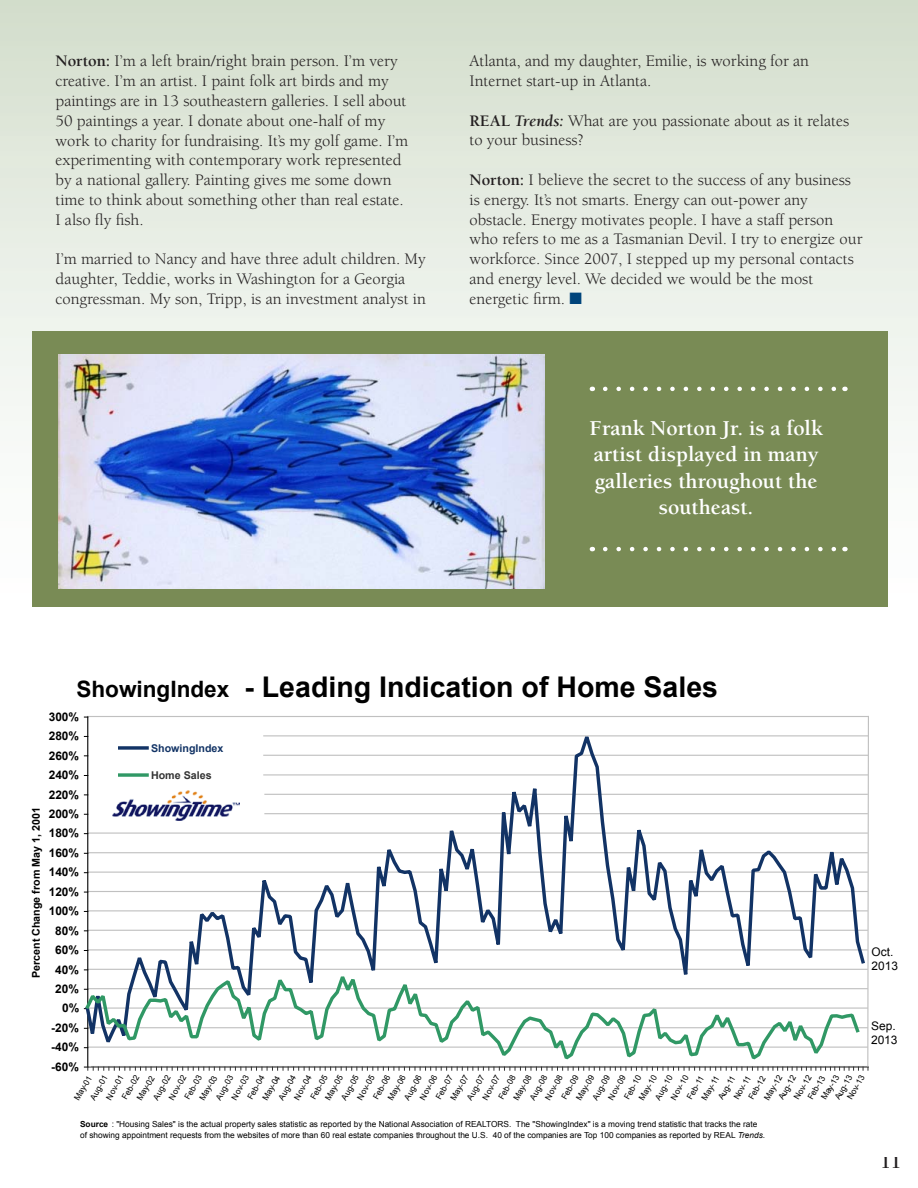
<style>
.page{position:relative;width:918px;height:1188px;background:#fff}
.page>*{position:absolute;margin:0;border:0;box-sizing:border-box;transform-origin:0 0}
.t1{font:700 28.5px "Arial";color:#000}
.t2{font:700 21.75px/26.1px "Berkeley";color:#fff;text-align:center}
.t3{font:700 18.75px "Berkeley";color:#231f20}
.t4{font:16.5px/19.8px "Berkeley";color:#231f20}
.t5{font:700 11.85px "Arial";color:#000}
.t6{font:11.85px/14.2px "Arial";color:#000}
.t7{font:700 10.65px "Arial";color:#000}
.t8{font:700 10.65px "Arial";color:#123365}
.t9{font:700 10.65px "Arial";color:#333}
.t10{font:8.4px/13.5px "Arial";color:#000}
.t11{font:8.25px/10.8px "Arial";color:#000}
.s1{font-weight:700}
.s2{font-weight:700;font-style:italic}
.s3{color:#00447b}
.s4{font-size:22.5px}
.s5{font-style:italic}
</style>
<div class="page">
<svg style="left:84px;top:716px;width:785px;height:354px"></svg>
<div style="left:0;top:0;width:918px;height:638px;background:linear-gradient(to bottom,#d6e0cf,#fff)"></div>
<div style="left:32px;top:331px;width:856px;height:276px;background:#798b55"></div>
<img style="left:58px;top:354px;width:486px;height:234px">
<svg style="left:605px;top:387px;width:231px;height:4px"></svg>
<svg style="left:605px;top:547px;width:231px;height:4px"></svg>
<p class="t4" style="left:56px;top:52px;width:354px"><span class="s1">Norton:</span> I’m a left brain/right brain person. I’m very creative. I’m an artist. I paint folk art birds and my paintings are in 13 southeastern galleries. I sell about 50 paintings a year. I donate about one-half of my work to charity for fundraising. It’s my golf game. I’m experimenting with contemporary work represented by a national gallery. Painting gives me some down time to think about something other than real estate.<br>I also fly fish.</p>
<p class="t4" style="left:56px;top:250px;width:372px">I’m married to Nancy and have three adult children. My daughter, Teddie, works in Washington for a Georgia congressman. My son, Tripp, is an investment analyst in</p>
<p class="t4" style="left:470px;top:52px;width:341px">Atlanta, and my daughter, Emilie, is working for an<br>Internet start-up in Atlanta.</p>
<p class="t4" style="left:470px;top:111px;width:381px"><span class="s1">REAL</span> <span class="s2">Trends:</span> What are you passionate about as it relates to your business?</p>
<p class="t4" style="left:470px;top:170px;width:395px"><span class="s1">Norton:</span> I believe the secret to the success of any business is energy. It’s not smarts. Energy can out-power any obstacle. Energy motivates people. I have a staff person who refers to me as a Tasmanian Devil. I try to energize our workforce. Since 2007, I stepped up my personal contacts and energy level. We decided we would be the most energetic firm. <span class="s3">■</span></p>
<p class="t2" style="left:590px;top:416px;width:235px">Frank Norton Jr. is a folk artist displayed in many galleries throughout the southeast.</p>
<p class="t1" style="left:76px;top:668px;width:643px"><span class="s4">ShowingIndex</span> - Leading Indication of Home Sales</p>
<p class="t5" style="left:49px;top:709px;width:32px">300%</p>
<p class="t5" style="left:49px;top:728px;width:32px">280%</p>
<p class="t5" style="left:49px;top:747px;width:32px">260%</p>
<p class="t5" style="left:49px;top:767px;width:32px">240%</p>
<p class="t5" style="left:49px;top:787px;width:32px">220%</p>
<p class="t7" style="left:29px;top:978px;width:172px;rotate:-90deg">Percent Change from May 1, 2001</p>
<p class="t5" style="left:49px;top:806px;width:32px">200%</p>
<p class="t5" style="left:49px;top:825px;width:32px">180%</p>
<p class="t5" style="left:49px;top:845px;width:32px">160%</p>
<p class="t5" style="left:49px;top:864px;width:32px">140%</p>
<p class="t5" style="left:49px;top:884px;width:32px">120%</p>
<p class="t5" style="left:49px;top:903px;width:32px">100%</p>
<p class="t5" style="left:55px;top:922px;width:25px">80%</p>
<p class="t5" style="left:55px;top:942px;width:25px">60%</p>
<p class="t5" style="left:55px;top:962px;width:25px">40%</p>
<p class="t5" style="left:55px;top:981px;width:25px">20%</p>
<p class="t5" style="left:62px;top:1000px;width:19px">0%</p>
<p class="t5" style="left:51px;top:1020px;width:29px">-20%</p>
<p class="t5" style="left:51px;top:1039px;width:29px">-40%</p>
<p class="t5" style="left:51px;top:1059px;width:29px">-60%</p>
<p class="t8" style="left:151px;top:741px;width:74px">ShowingIndex</p>
<p class="t9" style="left:151px;top:768px;width:62px">Home Sales</p>
<p class="t6" style="left:872px;top:945px;width:28px">Oct.<br>2013</p>
<p class="t6" style="left:871px;top:1019px;width:28px;rotate:1deg">Sep.<br>2013</p>
<p class="t10" style="left:818px;top:1096px;width:29px;rotate:-60deg">May-13</p>
<p class="t11" style="left:746px;top:1096px;width:28px;rotate:-60deg">Feb-12</p>
<p class="t11" style="left:762px;top:1096px;width:29px;rotate:-60deg">May-12</p>
<p class="t11" style="left:543px;top:1096px;width:28px;rotate:-60deg">Nov-08</p>
<p class="t11" style="left:559px;top:1096px;width:28px;rotate:-60deg">Feb-09</p>
<p class="t11" style="left:496px;top:1096px;width:28px;rotate:-60deg">Feb-08</p>
<p class="t11" style="left:622px;top:1096px;width:28px;rotate:-60deg">Feb-10</p>
<p class="t11" style="left:371px;top:1096px;width:28px;rotate:-60deg">Feb-06</p>
<p class="t11" style="left:292px;top:1096px;width:28px;rotate:-60deg">Nov-04</p>
<p class="t11" style="left:308px;top:1096px;width:28px;rotate:-60deg">Feb-05</p>
<p class="t11" style="left:182px;top:1096px;width:28px;rotate:-60deg">Feb-03</p>
<p class="t11" style="left:433px;top:1096px;width:28px;rotate:-60deg">Feb-07</p>
<p class="t11" style="left:245px;top:1096px;width:28px;rotate:-60deg">Feb-04</p>
<p class="t10" style="left:831px;top:1096px;width:28px;rotate:-60deg">Aug-13</p>
<p class="t10" style="left:843px;top:1096px;width:28px;rotate:-60deg">Nov-13</p>
<p class="t11" style="left:72px;top:1097px;width:29px;rotate:-60deg">May-01</p>
<p class="t11" style="left:88px;top:1096px;width:28px;rotate:-60deg">Aug-01</p>
<p class="t11" style="left:104px;top:1096px;width:28px;rotate:-60deg">Nov-01</p>
<p class="t11" style="left:120px;top:1096px;width:28px;rotate:-60deg">Feb-02</p>
<p class="t11" style="left:590px;top:1096px;width:28px;rotate:-60deg">Aug-09</p>
<p class="t11" style="left:606px;top:1096px;width:28px;rotate:-60deg">Nov-09</p>
<p class="t11" style="left:527px;top:1096px;width:28px;rotate:-60deg">Aug-08</p>
<p class="t11" style="left:653px;top:1096px;width:28px;rotate:-60deg">Aug-10</p>
<p class="t11" style="left:669px;top:1096px;width:28px;rotate:-60deg">Nov-10</p>
<p class="t10" style="left:779px;top:1089px;width:28px;text-indent:-8px;rotate:-60deg">Aug-12<br>Nov-12</p>
<p class="t11" style="left:402px;top:1096px;width:28px;rotate:-60deg">Aug-06</p>
<p class="t11" style="left:417px;top:1096px;width:28px;rotate:-60deg">Nov-06</p>
<p class="t11" style="left:574px;top:1097px;width:29px;rotate:-60deg">May-09</p>
<p class="t11" style="left:339px;top:1096px;width:28px;rotate:-60deg">Aug-05</p>
<p class="t11" style="left:213px;top:1096px;width:28px;rotate:-60deg">Aug-03</p>
<p class="t11" style="left:355px;top:1096px;width:28px;rotate:-60deg">Nov-05</p>
<p class="t11" style="left:229px;top:1096px;width:28px;rotate:-60deg">Nov-03</p>
<p class="t11" style="left:511px;top:1097px;width:29px;rotate:-60deg">May-08</p>
<p class="t11" style="left:465px;top:1096px;width:28px;rotate:-60deg">Aug-07</p>
<p class="t11" style="left:636px;top:1097px;width:29px;rotate:-60deg">May-10</p>
<p class="t11" style="left:480px;top:1096px;width:28px;rotate:-60deg">Nov-07</p>
<p class="t11" style="left:276px;top:1096px;width:28px;rotate:-60deg">Aug-04</p>
<p class="t11" style="left:385px;top:1097px;width:29px;rotate:-60deg">May-06</p>
<p class="t11" style="left:323px;top:1097px;width:29px;rotate:-60deg">May-05</p>
<p class="t11" style="left:197px;top:1097px;width:29px;rotate:-60deg">May-03</p>
<p class="t11" style="left:151px;top:1096px;width:28px;rotate:-60deg">Aug-02</p>
<p class="t11" style="left:166px;top:1096px;width:28px;rotate:-60deg">Nov-02</p>
<p class="t11" style="left:448px;top:1097px;width:29px;rotate:-60deg">May-07</p>
<p class="t11" style="left:260px;top:1097px;width:29px;rotate:-60deg">May-04</p>
<p class="t11" style="left:134px;top:1097px;width:29px;rotate:-60deg">May-02</p>
<p class="t10" style="left:804px;top:1096px;width:28px;rotate:-60deg">Feb-13</p>
<p class="t11" style="left:684px;top:1096px;width:27px;rotate:-60deg">Feb-11</p>
<p class="t11" style="left:699px;top:1097px;width:28px;rotate:-60deg">May-11</p>
<p class="t11" style="left:716px;top:1096px;width:28px;rotate:-60deg">Aug-11</p>
<p class="t11" style="left:731px;top:1096px;width:28px;rotate:-60deg">Nov-11</p>
<p class="t11" style="left:80px;top:1118px;width:687px"><span class="s1">Source</span> : "Housing Sales" is the actual property sales statistic as reported by the National Association of REALTORS. The "ShowingIndex" is a moving trend statistic that tracks the rate of showing appointment requests from the websites of more than 60 real estate companies throughout the U.S. 40 of the companies are Top 100 companies as reported by REAL <span class="s5">Trends</span>.</p>
<p class="t3" style="left:881px;top:1152px;width:22px">11</p>
</div>
